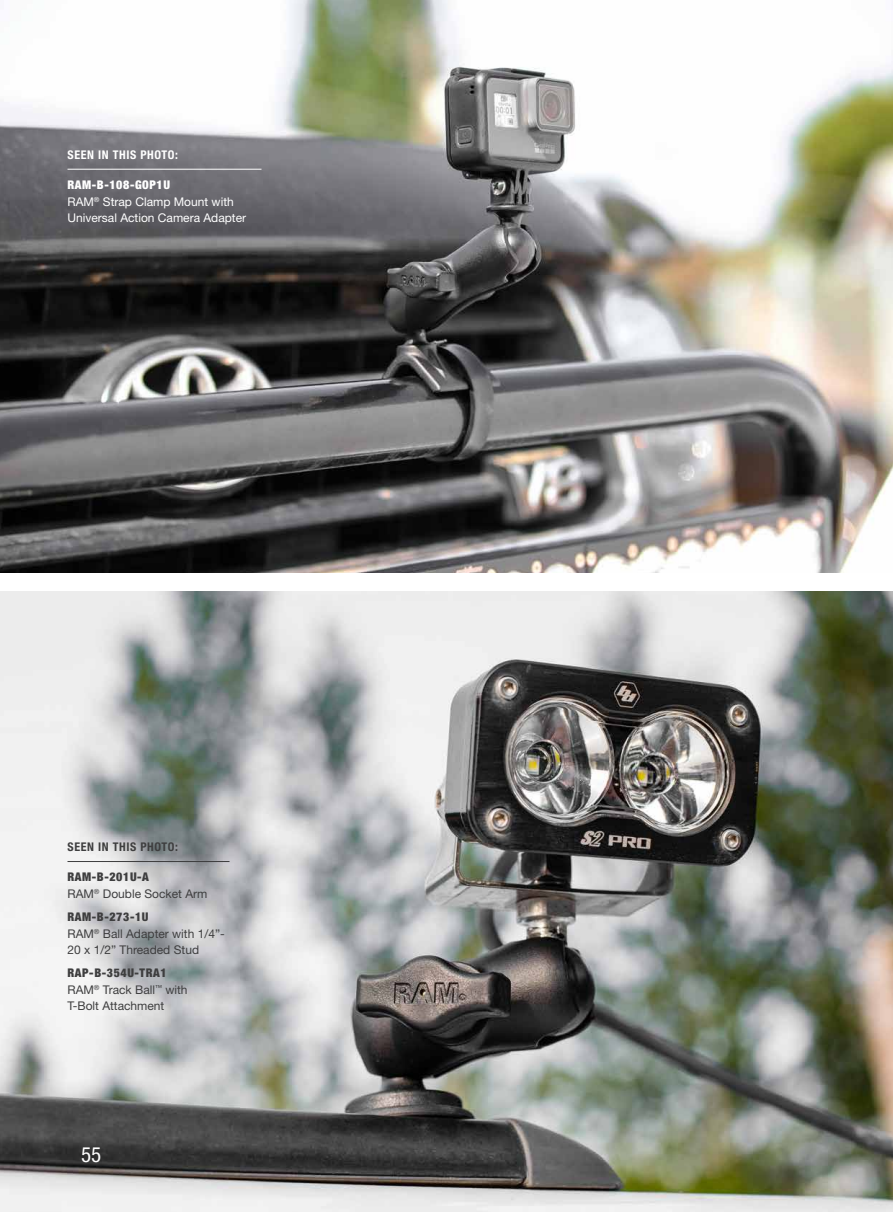
<style>
.page{position:relative;width:893px;height:1212px;background:#fff}
.page>*{position:absolute;margin:0;border:0;box-sizing:border-box;transform-origin:0 0}
.Page___Left{font:condensed 21px "Helvetica Neue LT Std";color:#fff}
.Picture_Captions_45{font:12px/16.5px "Helvetica Neue LT Std";color:#3e3e3f}
.Picture_Captions_45-2{font:12px/16.5px "Helvetica Neue LT Std";color:#fff}
.Picture_Captions_GRA{font:900 condensed 12px "Helvetica Neue LT Std";letter-spacing:.05em;color:#3e3e3f}
.SEEN_IN_THIS_PHOTO_W{font:700 condensed 12px "Helvetica Neue LT Std";letter-spacing:.05em;color:#fff}
.SEEN_IN_THIS_PHOTO_G{font:700 condensed 12px "Helvetica Neue LT Std";letter-spacing:.05em;color:#3e3e3f}
.Picture_Caption_WHIT{font:900 condensed 12px "Helvetica Neue LT Std";letter-spacing:.05em;color:#fff}
</style>
<div class="page">
<img style="left:0;top:0;width:893px;height:573px">
<img style="left:0;top:591px;width:893px;height:621px">
<hr style="left:67px;top:169px;width:194px;height:1px;background:#fff">
<hr style="left:68px;top:861px;width:162px;height:1px;background:#3e3e3f">
<p class="SEEN_IN_THIS_PHOTO_W" style="left:68px;top:147px;width:112px">SEEN IN THIS PHOTO:</p>
<p class="Picture_Caption_WHIT" style="left:68px;top:177px;width:104px">RAM-B-108-GOP1U</p>
<p class="Picture_Captions_45-2" style="left:68px;top:193px;width:180px">RAM<sup>®</sup> Strap Clamp Mount with<br>Universal Action Camera Adapter</p>
<p class="SEEN_IN_THIS_PHOTO_G" style="left:68px;top:840px;width:112px">SEEN IN THIS PHOTO:</p>
<p class="Picture_Captions_GRA" style="left:68px;top:870px;width:83px">RAM-B-201U-A</p>
<p class="Picture_Captions_45" style="left:68px;top:885px;width:141px">RAM<sup>®</sup> Double Socket Arm</p>
<p class="Picture_Captions_GRA" style="left:68px;top:909px;width:83px">RAM-B-273-1U</p>
<p class="Picture_Captions_45" style="left:68px;top:925px;width:159px">RAM<sup>®</sup> Ball Adapter with 1/4”-<br>20 x 1/2” Threaded Stud</p>
<p class="Picture_Captions_GRA" style="left:68px;top:966px;width:101px">RAP-B-354U-TRA1</p>
<p class="Picture_Captions_45" style="left:68px;top:981px;width:122px">RAM<sup>®</sup> Track Ball<sup>™</sup> with<br>T-Bolt Attachment</p>
<p class="Page___Left" style="left:81px;top:1142px;width:22px">55</p>
</div>
